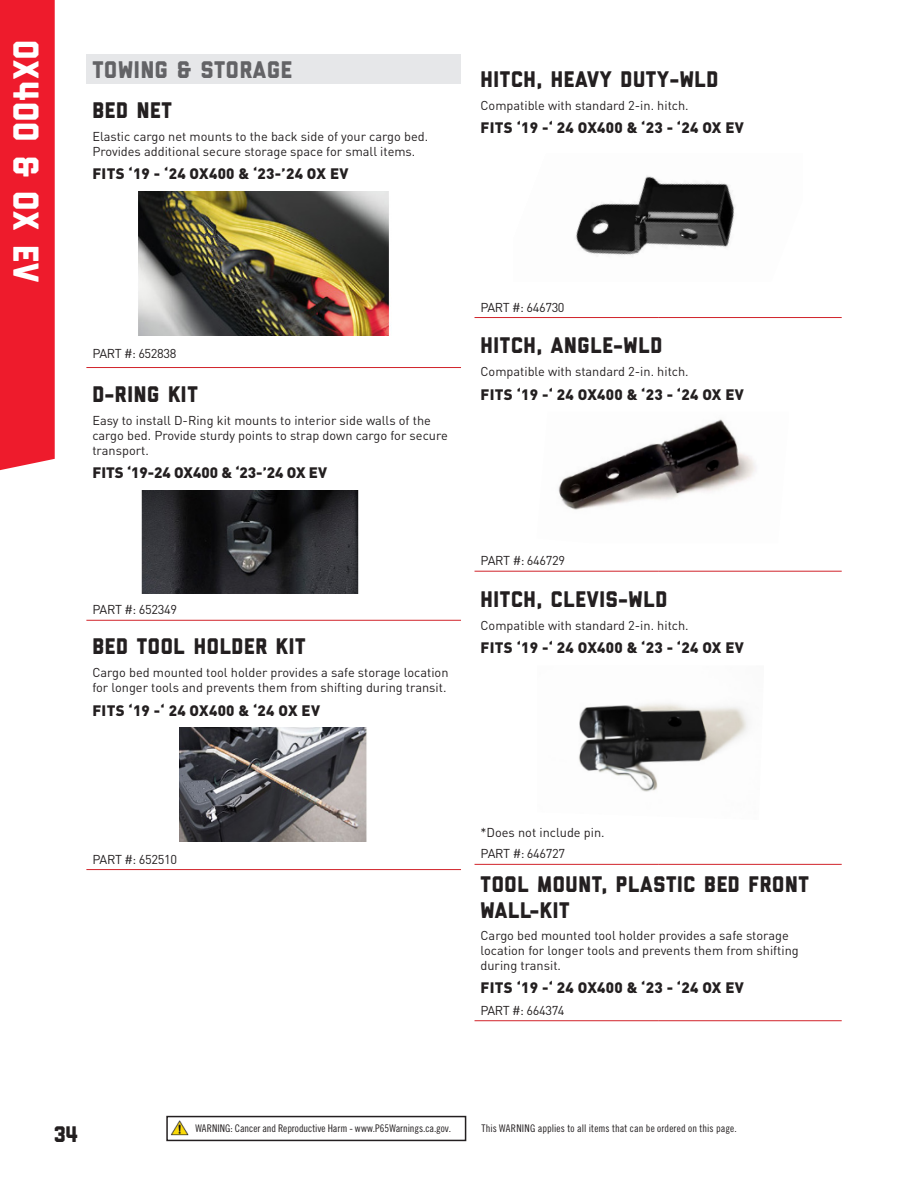
<style>
.page{position:relative;width:918px;height:1188px;background:#fff}
.page>*{position:absolute;margin:0;border:0;box-sizing:border-box;transform-origin:0 0}
.t1{font:800 36px "Liberator";letter-spacing:.03em;color:#fff}
.t2{font:800 24px "Liberator";letter-spacing:.03em;color:#636366}
.t3{font:800 22.5px/25.8px "Liberator";letter-spacing:.03em;color:#231f20}
.t4{font:900 15px "DINOT";letter-spacing:.02em;color:#231f20}
.t5{font:900 15px "DINOT";color:#231f20}
.t6{font:12.75px/15px "DINOT";color:#231f20}
.t7{font:10.5px "Trade Gothic LT Std Cn 18";letter-spacing:.005em;color:#231f20}
</style>
<div class="page">
<div style="left:166px;top:1116px;width:300px;height:25px;border:2px solid #231f20"></div>
<img style="left:170px;top:1120px;width:19px;height:16px">
<div style="left:0;top:0;width:55px;height:470px;background:#ee1b2c"></div>
<div style="left:86px;top:54px;width:375px;height:30px;background:#e6e7e9"></div>
<hr style="left:86px;top:367px;width:184px;height:1px;background:#d1232a">
<hr style="left:270px;top:367px;width:191px;height:1px;background:#d1232a">
<img style="left:138px;top:191px;width:251px;height:145px">
<hr style="left:86px;top:620px;width:184px;height:1px;background:#d1232a">
<hr style="left:270px;top:620px;width:191px;height:1px;background:#d1232a">
<img style="left:141px;top:490px;width:218px;height:104px">
<hr style="left:86px;top:869px;width:184px;height:1px;background:#d1232a">
<hr style="left:270px;top:869px;width:191px;height:1px;background:#d1232a">
<img style="left:180px;top:728px;width:187px;height:114px">
<hr style="left:475px;top:317px;width:183px;height:1px;background:#d1232a">
<hr style="left:658px;top:317px;width:184px;height:1px;background:#d1232a">
<img style="left:575px;top:176px;width:161px;height:79px">
<hr style="left:475px;top:571px;width:183px;height:1px;background:#d1232a">
<hr style="left:658px;top:571px;width:184px;height:1px;background:#d1232a">
<img style="left:558px;top:419px;width:198px;height:91px">
<hr style="left:475px;top:864px;width:183px;height:1px;background:#d1232a">
<hr style="left:658px;top:864px;width:184px;height:1px;background:#d1232a">
<img style="left:579px;top:703px;width:169px;height:89px">
<hr style="left:475px;top:1020px;width:183px;height:1px;background:#d1232a">
<hr style="left:658px;top:1020px;width:184px;height:1px;background:#d1232a">
<h1 class="t1" style="left:39px;top:40px;width:244px;rotate:90deg">OX400 &amp; OX EV</h1>
<h2 class="t2" style="left:92px;top:61px;width:201px">TOWING &amp; STORAGE</h2>
<h3 class="t3" style="left:92px;top:98px;width:81px">BED NEt</h3>
<p class="t6" style="left:92px;top:128px;width:337px">Elastic cargo net mounts to the back side of your cargo bed.<br>Provides additional secure storage space for small items.</p>
<p class="t4" style="left:92px;top:164px;width:258px">FITS ‘19 - ‘24 OX400 &amp; ‘23-’24 OX EV</p>
<h3 class="t3" style="left:481px;top:67px;width:239px">HITCH, HEAVY DUTY-WLD</h3>
<p class="t6" style="left:481px;top:97px;width:210px">Compatible with standard 2-in. hitch.</p>
<p class="t4" style="left:481px;top:118px;width:265px">FITS ‘19 -‘ 24 OX400 &amp; ‘23 - ‘24 OX EV</p>
<p class="t6" style="left:92px;top:345px;width:86px">PART #: 652838</p>
<h3 class="t3" style="left:92px;top:382px;width:107px">D-RING KIT</h3>
<p class="t6" style="left:92px;top:412px;width:357px">Easy to install D-Ring kit mounts to interior side walls of the cargo bed. Provide sturdy points to strap down cargo for secure transport.</p>
<p class="t5" style="left:92px;top:463px;width:236px">FITS ‘19-24 OX400 &amp; ‘23-’24 OX EV</p>
<p class="t6" style="left:92px;top:602px;width:86px">PART #: 652349</p>
<h3 class="t3" style="left:92px;top:635px;width:215px">BED TOOL HOLDER KIT</h3>
<p class="t6" style="left:92px;top:665px;width:358px">Cargo bed mounted tool holder provides a safe storage location for longer tools and prevents them from shifting during transit.</p>
<p class="t4" style="left:92px;top:700px;width:229px">FITS ‘19 -‘ 24 OX400 &amp; ‘24 OX EV</p>
<p class="t6" style="left:481px;top:299px;width:86px">PART #: 646730</p>
<h3 class="t3" style="left:481px;top:334px;width:183px">HITCH, ANGLE-WLD</h3>
<p class="t6" style="left:481px;top:364px;width:210px">Compatible with standard 2-in. hitch.</p>
<p class="t4" style="left:481px;top:384px;width:265px">FITS ‘19 -‘ 24 OX400 &amp; ‘23 - ‘24 OX EV</p>
<p class="t6" style="left:481px;top:553px;width:86px">PART #: 646729</p>
<h3 class="t3" style="left:481px;top:588px;width:188px">HITCH, CLEVIS-WLD</h3>
<p class="t6" style="left:481px;top:618px;width:210px">Compatible with standard 2-in. hitch.</p>
<p class="t4" style="left:481px;top:638px;width:265px">FITS ‘19 -‘ 24 OX400 &amp; ‘23 - ‘24 OX EV</p>
<p class="t6" style="left:92px;top:851px;width:86px">PART #: 652510</p>
<p class="t6" style="left:481px;top:821px;width:126px;line-height:21.8px">*Does not include pin.<br>PART #: 646727</p>
<h3 class="t3" style="left:481px;top:873px;width:330px">TOOL MOUNT, PLASTIC BED FRONT<br>WALL-KIT</h3>
<p class="t6" style="left:481px;top:927px;width:320px">Cargo bed mounted tool holder provides a safe storage location for longer tools and prevents them from shifting during transit.</p>
<p class="t4" style="left:481px;top:978px;width:265px">FITS ‘19 -‘ 24 OX400 &amp; ‘23 - ‘24 OX EV</p>
<p class="t6" style="left:481px;top:1002px;width:86px">PART #: 664374</p>
<h3 class="t3" style="left:54px;top:1122px;width:26px">34</h3>
<p class="t7" style="left:195px;top:1122px;width:257px">WARNING: Cancer and Reproductive Harm - www.P65Warnings.ca.gov.</p>
<p class="t7" style="left:481px;top:1122px;width:257px">This WARNING applies to all items that can be ordered on this page.</p>
</div>
